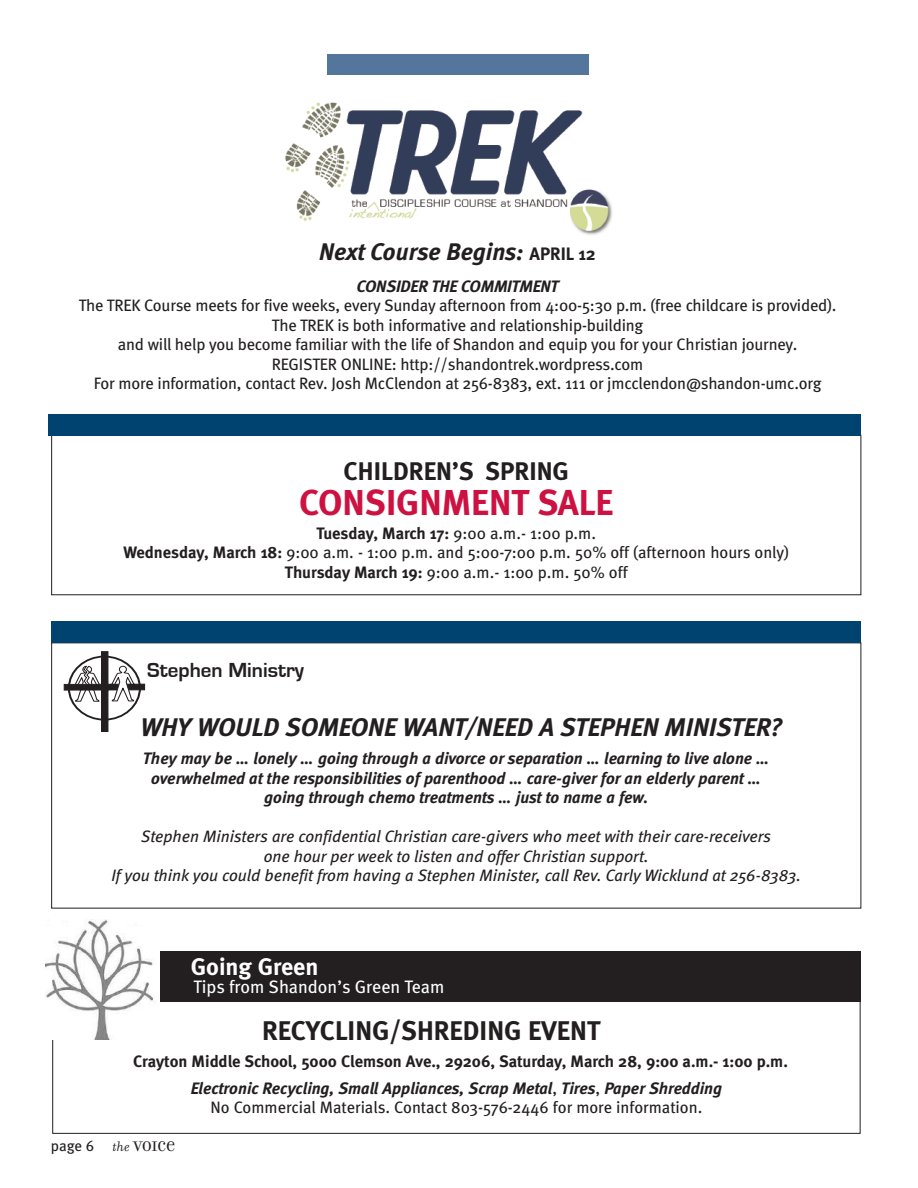
<style>
.page{position:relative;width:918px;height:1188px;background:#fff}
.page>*{position:absolute;margin:0;border:0;box-sizing:border-box;transform-origin:0 0}
.t1{font:700 36px "Meta";color:#cd1141}
.t2{font:700 27px "Meta";color:#231f20}
.t3{font:italic 700 25.5px "Meta";color:#231f20}
.t4{font:700 25.5px "Meta";color:#231f20}
.t5{font:italic 700 24px "Meta";color:#231f20}
.t6{font:700 24px "Meta";color:#fff}
.t7{font:700 21px "Eurostile";color:#231f20}
.t8{font:18px "Meta";color:#fff}
.t9{font:16.5px/19.5px "Meta";letter-spacing:-.01em;color:#231f20;text-align:center}
.t10{font:italic 16.5px/19.5px "Meta";color:#231f20;text-align:center}
.t11{font:italic 700 16.5px/19.5px "Meta";color:#231f20;text-align:center}
.t12{font:700 16.5px/27px "Meta";color:#231f20;text-align:center}
.t13{font:15px "Meta";color:#231f20}
.s1{font-style:normal;font-size:18px}
.s2{font-weight:700}
.s3{font-style:italic}
.s4{font-weight:400}
.s5{font-family:"Filosofia";font-style:italic}
.s6{font-family:"Filosofia Unicase"}
</style>
<div class="page">
<div style="left:327px;top:54px;width:262px;height:20px;background:#54769d"></div>
<svg style="left:64px;top:651px;width:81px;height:81px"></svg>
<div style="left:158px;top:951px;width:703px;height:51px;background:#231f20"></div>
<div style="left:46px;top:917px;width:114px;height:122px;background:#fff"></div>
<img style="left:46px;top:919px;width:108px;height:120px">
<div style="left:51px;top:621px;width:810px;height:21px;background:#004270"></div>
<img style="left:285px;top:102px;width:327px;height:133px">
<div style="left:49px;top:415px;width:812px;height:21px;background:#004270"></div>
<h3 class="t5" style="left:319px;top:244px;width:278px">Next Course Begins: <span class="s1">APRIL 12</span></h3>
<p class="t11" style="left:357px;top:278px;width:203px">CONSIDER THE COMMITMENT</p>
<p class="t9" style="left:79px;top:298px;width:759px">The TREK Course meets for five weeks, every Sunday afternoon from 4:00-5:30 p.m. (free childcare is provided).<br>The TREK is both informative and relationship-building<br>and will help you become familiar with the life of Shandon and equip you for your Christian journey.<br>REGISTER ONLINE: http://shandontrek.wordpress.com<br>For more information, contact Rev. Josh McClendon at 256-8383, ext. 111 or jmcclendon@shandon-umc.org</p>
<h3 class="t4" style="left:344px;top:456px;width:227px">CHILDREN’S SPRING</h3>
<h1 class="t1" style="left:299px;top:481px;width:316px">CONSIGNMENT SALE</h1>
<p class="t9" style="left:123px;top:525px;width:667px"><span class="s2">Tuesday, March 17:</span> 9:00 a.m.- 1:00 p.m.<br><span class="s2">Wednesday, March 18:</span> 9:00 a.m. - 1:00 p.m. and 5:00-7:00 p.m. 50% off (afternoon hours only)<br><span class="s2">Thursday March 19:</span> 9:00 a.m.- 1:00 p.m. 50% off</p>
<p class="t7" style="left:147px;top:660px;width:158px">Stephen Ministry</p>
<h3 class="t3" style="left:141px;top:718px;width:643px">WHY WOULD SOMEONE WANT/NEED A STEPHEN MINISTER?</h3>
<p class="t11" style="left:143px;top:750px;width:628px">They may be … lonely … going through a divorce or separation … learning to live alone … overwhelmed at the responsibilities of parenthood … care-giver for an elderly parent … going through chemo treatments … just to name a few.</p>
<p class="t10" style="left:111px;top:828px;width:691px">Stephen Ministers are confidential Christian care-givers who meet with their care-receivers<br>one hour per week to listen and offer Christian support.<br>If you think you could benefit from having a Stephen Minister, call Rev. Carly Wicklund at 256-8383.</p>
<h3 class="t6" style="left:191px;top:952px;width:129px">Going Green</h3>
<p class="t8" style="left:194px;top:980px;width:252px">Tips from Shandon’s Green Team</p>
<h2 class="t2" style="left:262px;top:1014px;width:340px">RECYCLING/SHREDING EVENT</h2>
<p class="t12" style="left:133px;top:1047px;width:656px">Crayton Middle School, 5000 Clemson Ave., 29206, Saturday, March 28, 9:00 a.m.- 1:00 p.m.<br><span class="s3">Electronic Recycling, Small Appliances, Scrap Metal</span><span class="s4">,</span> <span class="s3">Tires</span><span class="s4">,</span> <span class="s3">Paper Shredding</span></p>
<p class="t9" style="left:210px;top:1099px;width:494px">No Commercial Materials. Contact 803-576-2446 for more information.</p>
<p class="t13" style="left:51px;top:1140px;width:126px">page 6 <span class="s5">the</span> <span class="s6">VOICE</span></p>
</div>
